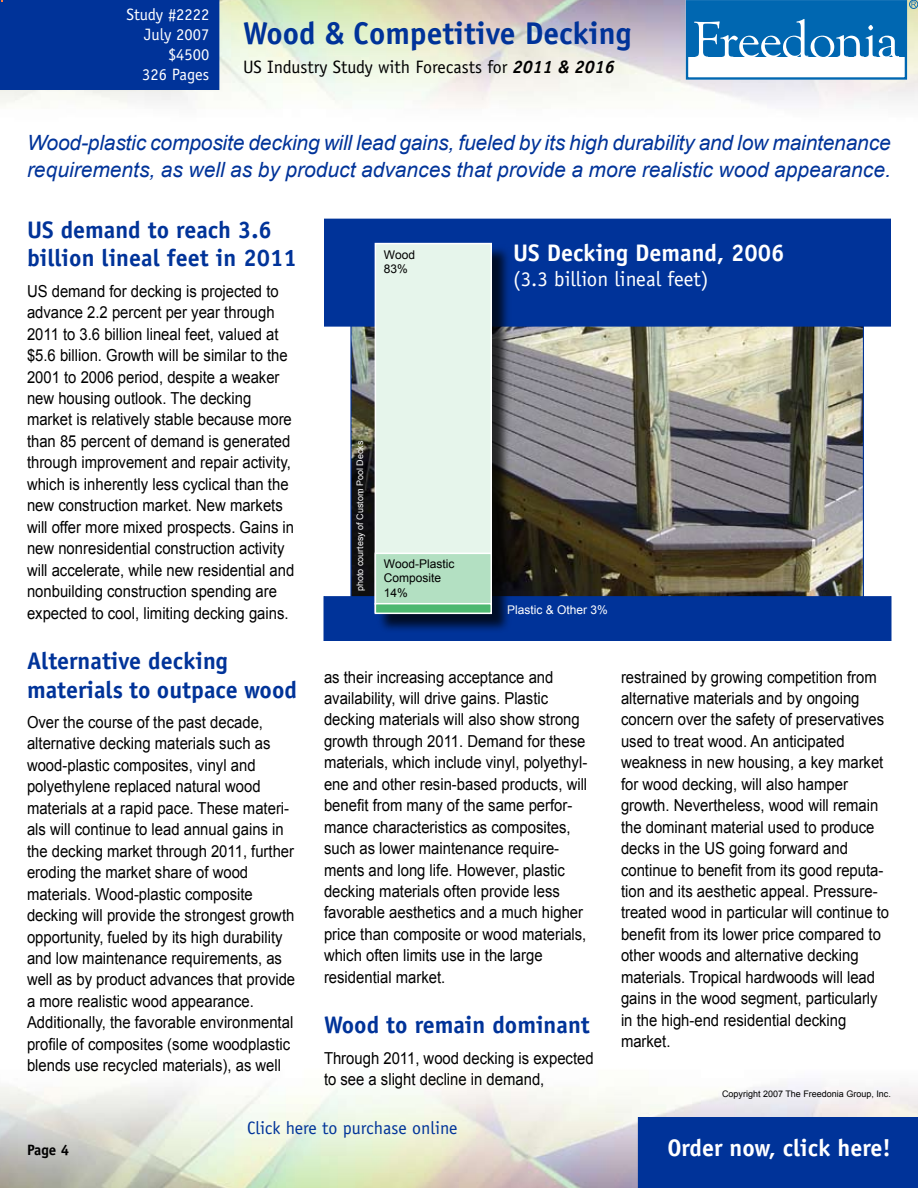
<style>
.page{position:relative;width:918px;height:1188px;background:#fff}
.page>*{position:absolute;margin:0;border:0;box-sizing:border-box;transform-origin:0 0}
.t1{font:700 31.5px "Officina Sans";color:#039}
.t2{font:700 24px/28.8px "Officina Sans";color:#039}
.t3{font:700 24px "Officina Sans";color:#fff}
.t4{font:italic 21px/27px "Arial";letter-spacing:-.01em;color:#039}
.t5{font:21px "Officina Sans";color:#fff}
.t6{font:18px "Officina Sans";color:#000}
.t7{font:18px "Officina Sans";color:#039}
.t8{font:16.5px/21.5px "Arial";color:#000;scale:.9 1}
.t9{font:16.5px/19.8px "Officina Sans";color:#fff;text-align:right}
.t10{font:700 15px "Officina Sans";color:#000}
.t11{font:12px/14.2px "Arial";color:#000}
.t12{font:12px "Arial";color:#fff}
.t13{font:9px "Arial";color:#000}
.t14{font:9px "Arial";color:#fff}
.s1{font-weight:700;font-style:italic}
</style>
<div class="page">
<div style="left:638px;top:1117px;width:280px;height:71px;background:#039"></div>
<div style="left:686px;top:0;width:221px;height:80px;border:2px solid #0067b1"></div>
<div style="left:687px;top:1px;width:218px;height:56px;background:#0067b1"></div>
<svg style="left:694px;top:19px;width:205px;height:38px"></svg>
<div style="left:909px;top:0;width:9px;height:9px;border:1px solid #0067b1;border-radius:50%"></div>
<svg style="left:911px;top:2px;width:5px;height:5px"></svg>
<div style="left:0;top:0;width:219px;height:90px;background:#039"></div>
<img style="left:352px;top:327px;width:510px;height:270px">
<div style="left:325px;top:219px;width:565px;height:107px;background:#039"></div>
<div style="left:324px;top:219px;width:567px;height:108px;border:2px solid #039"></div>
<div style="left:324px;top:597px;width:567px;height:43px;background:#039"></div>
<div style="left:376px;top:244px;width:136px;height:389px;background:#000;opacity:.75"></div>
<div style="left:375px;top:244px;width:116px;height:368px;background:#e6f5eb"></div>
<div style="left:375px;top:243px;width:117px;height:370px;border:2px solid #fff"></div>
<div style="left:375px;top:553px;width:116px;height:51px;background:#b3e0c2"></div>
<div style="left:375px;top:553px;width:117px;height:52px;border:2px solid #fff"></div>
<div style="left:375px;top:604px;width:116px;height:9px;background:#4db870"></div>
<div style="left:375px;top:603px;width:117px;height:11px;border:2px solid #fff"></div>
<p class="t9" style="left:126px;top:5px;width:84px">Study #2222<br>July 2007 $4500<br>326 Pages</p>
<h1 class="t1" style="left:243px;top:13px;width:390px">Wood &amp; Competitive Decking</h1>
<p class="t6" style="left:243px;top:57px;width:373px">US Industry Study with Forecasts for <span class="s1">2011 &amp; 2016</span></p>
<p class="t4" style="left:27px;top:130px;width:865px">Wood-plastic composite decking will lead gains, fueled by its high durability and low maintenance requirements, as well as by product advances that provide a more realistic wood appearance.</p>
<h2 class="t2" style="left:27px;top:215px;width:271px">US demand to reach 3.6 billion lineal feet in 2011</h2>
<p class="t8" style="left:27px;top:280px;width:299px">US demand for decking is projected to advance 2.2 percent per year through 2011 to 3.6 billion lineal feet, valued at $5.6 billion. Growth will be similar to the 2001 to 2006 period, despite a weaker new housing outlook. The decking market is relatively stable because more than 85 percent of demand is generated through improvement and repair activity, which is inherently less cyclical than the new construction market. New markets will offer more mixed prospects. Gains in new nonresidential construction activity will accelerate, while new residential and nonbuilding construction spending are expected to cool, limiting decking gains.</p>
<h2 class="t2" style="left:27px;top:646px;width:272px">Alternative decking materials to outpace wood</h2>
<p class="t8" style="left:27px;top:712px;width:300px">Over the course of the past decade, alternative decking materials such as wood-plastic composites, vinyl and polyethylene replaced natural wood materials at a rapid pace. These materi&shy;als will continue to lead annual gains in the decking market through 2011, further eroding the market share of wood materials. Wood-plastic composite decking will provide the strongest growth opportunity, fueled by its high durability and low maintenance requirements, as well as by product advances that provide a more realistic wood appearance.<br>Additionally, the favorable environmental profile of composites (some woodplastic blends use recycled materials), as well</p>
<p class="t11" style="left:384px;top:248px;width:33px">Wood<br>83%</p>
<h2 class="t3" style="left:513px;top:238px;width:273px">US Decking Demand, 2006</h2>
<p class="t5" style="left:513px;top:267px;width:197px">(3.3 billion lineal feet)</p>
<p class="t14" style="left:354px;top:591px;width:152px;rotate:-90deg">photo courtesy of Custom Pool Decks</p>
<p class="t11" style="left:384px;top:557px;width:72px">Wood-Plastic<br>Composite<br>14%</p>
<p class="t12" style="left:507px;top:602px;width:102px">Plastic &amp; Other 3%</p>
<p class="t8" style="left:324px;top:666px;width:294px">as their increasing acceptance and availability, will drive gains. Plastic decking materials will also show strong growth through 2011. Demand for these materials, which include vinyl, polyethyl&shy;ene and other resin-based products, will benefit from many of the same perfor&shy;mance characteristics as composites, such as lower maintenance require&shy;ments and long life. However, plastic decking materials often provide less favorable aesthetics and a much higher price than composite or wood materials, which often limits use in the large residential market.</p>
<h2 class="t2" style="left:324px;top:1010px;width:267px">Wood to remain dominant</h2>
<p class="t8" style="left:324px;top:1047px;width:301px">Through 2011, wood decking is expected to see a slight decline in demand,</p>
<p class="t8" style="left:621px;top:666px;width:300px">restrained by growing competition from alternative materials and by ongoing concern over the safety of preservatives used to treat wood. An anticipated weakness in new housing, a key market for wood decking, will also hamper growth. Nevertheless, wood will remain the dominant material used to produce decks in the US going forward and continue to benefit from its good reputa&shy;tion and its aesthetic appeal. Pressure&shy;treated wood in particular will continue to benefit from its lower price compared to other woods and alternative decking materials. Tropical hardwoods will lead gains in the wood segment, particularly in the high-end residential decking market.</p>
<p class="t13" style="left:722px;top:1088px;width:170px">Copyright 2007 The Freedonia Group, Inc.</p>
<p class="t7" style="left:247px;top:1117px;width:212px">Click here to purchase online</p>
<p class="t10" style="left:27px;top:1140px;width:31px">Page</p>
<h2 class="t3" style="left:667px;top:1133px;width:225px">Order now, click here!</h2>
</div>
